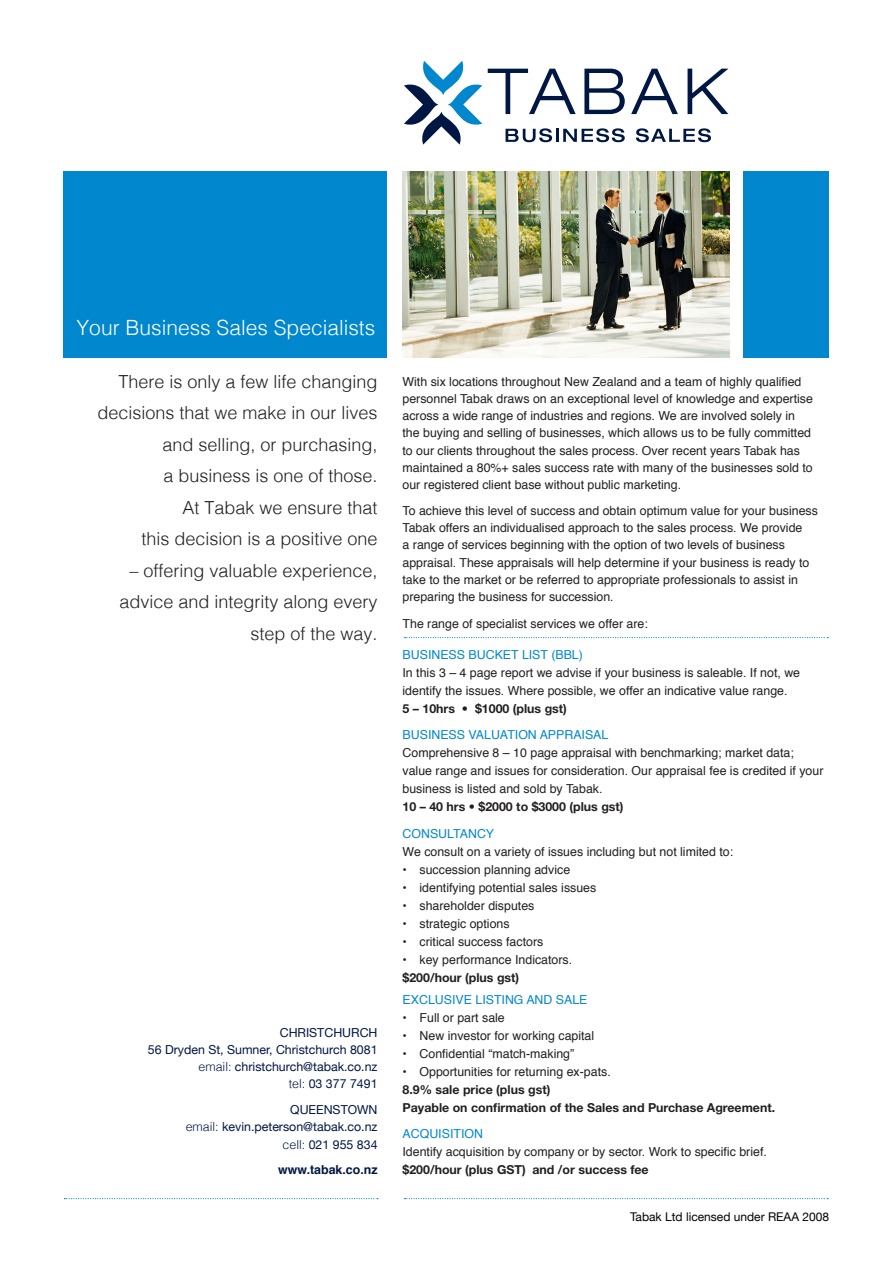
<style>
.page{position:relative;width:893px;height:1263px;background:#fff}
.page>*{position:absolute;margin:0;border:0;box-sizing:border-box;transform-origin:0 0}
.t1{font:300 21px "Helvetica";color:#fff}
.t2{font:300 18px/31.5px "Helvetica";color:#231f20;text-align:right}
.t3{font:12.3px/17.2px "Helvetica";color:#231f20}
.t4{font:12.3px/17.2px "Helvetica Neue";color:#001643;text-align:right}
.t5{font:700 12.3px/18px "Helvetica Neue LT Std";color:#231f20}
.t6{font:12.3px "Helvetica";color:#0087cd}
.t7{font:700 12.3px "Helvetica";color:#001643}
.t8{font:12px "Helvetica Neue";color:#000}
.s1{font-family:"Helvetica";font-weight:300}
.s2{font-family:"Helvetica Neue LT Std";font-weight:700}
.s3{font-family:"Helvetica";font-weight:400}
</style>
<div class="page">
<div style="left:64px;top:171px;width:323px;height:186px;background:#0087cd"></div>
<img style="left:403px;top:171px;width:327px;height:186px">
<div style="left:743px;top:171px;width:86px;height:186px;background:#0087cd"></div>
<svg style="left:404px;top:637px;width:424px;height:1px"></svg>
<svg style="left:404px;top:1198px;width:424px;height:1px"></svg>
<svg style="left:64px;top:1198px;width:314px;height:1px"></svg>
<svg style="left:506px;top:128px;width:119px;height:14px"></svg>
<svg style="left:636px;top:128px;width:75px;height:14px"></svg>
<svg style="left:488px;top:69px;width:88px;height:45px"></svg>
<svg style="left:584px;top:69px;width:41px;height:45px"></svg>
<svg style="left:688px;top:69px;width:40px;height:45px"></svg>
<svg style="left:631px;top:69px;width:47px;height:45px"></svg>
<svg style="left:404px;top:61px;width:78px;height:84px"></svg>
<p class="t1" style="left:76px;top:309px;width:300px">Your Business Sales Specialists</p>
<p class="t2" style="left:97px;top:364px;width:282px">There is only a few life changing decisions that we make in our lives and selling, or purchasing,<br>a business is one of those.<br>At Tabak we ensure that<br>this decision is a positive one</p>
<p class="t2" style="left:119px;top:553px;width:260px">– offering valuable experience, advice and integrity along every step of the way.</p>
<p class="t4" style="left:148px;top:1024px;width:231px">CHRISTCHURCH<br>56 Dryden St, Sumner, Christchurch 8081 <span class="s1">email:</span> christchurch@tabak.co.nz<br><span class="s1">tel:</span> 03 377 7491</p>
<p class="t4" style="left:186px;top:1102px;width:193px">QUEENSTOWN<br><span class="s1">email:</span> kevin.peterson@tabak.co.nz <span class="s1">cell:</span> 021 955 834</p>
<p class="t7" style="left:278px;top:1160px;width:101px">www.tabak.co.nz</p>
<p class="t3" style="left:403px;top:373px;width:412px">With six locations throughout New Zealand and a team of highly qualified personnel Tabak draws on an exceptional level of knowledge and expertise across a wide range of industries and regions. We are involved solely in the buying and selling of businesses, which allows us to be fully committed to our clients throughout the sales process. Over recent years Tabak has maintained a 80%+ sales success rate with many of the businesses sold to our registered client base without public marketing.</p>
<p class="t3" style="left:403px;top:502px;width:417px">To achieve this level of success and obtain optimum value for your business Tabak offers an individualised approach to the sales process. We provide<br>a range of services beginning with the option of two levels of business appraisal. These appraisals will help determine if your business is ready to take to the market or be referred to appropriate professionals to assist in preparing the business for succession.</p>
<p class="t3" style="left:403px;top:615px;width:247px">The range of specialist services we offer are:</p>
<p class="t6" style="left:403px;top:645px;width:182px">BUSINESS BUCKET LIST (BBL)</p>
<p class="t3" style="left:403px;top:663px;width:399px;line-height:18px">In this 3 – 4 page report we advise if your business is saleable. If not, we identify the issues. Where possible, we offer an indicative value range.<br><span class="s2">5 – 10hrs • $1000 (plus gst)</span></p>
<p class="t6" style="left:403px;top:725px;width:207px">BUSINESS VALUATION APPRAISAL</p>
<p class="t3" style="left:403px;top:744px;width:422px;line-height:18px">Comprehensive 8 – 10 page appraisal with benchmarking; market data; value range and issues for consideration. Our appraisal fee is credited if your business is listed and sold by Tabak.<br><span class="s2">10 – 40 hrs • $2000 to $3000 (plus gst)</span></p>
<p class="t6" style="left:403px;top:824px;width:93px">CONSULTANCY</p>
<p class="t3" style="left:403px;top:843px;width:332px">We consult on a variety of issues including but not limited to:</p>
<p class="t3" style="left:403px;top:861px;width:169px">• succession planning advice</p>
<p class="t3" style="left:403px;top:879px;width:195px">• identifying potential sales issues</p>
<p class="t3" style="left:403px;top:897px;width:133px">• shareholder disputes</p>
<p class="t3" style="left:403px;top:915px;width:109px">• strategic options</p>
<p class="t3" style="left:403px;top:933px;width:142px">• critical success factors</p>
<p class="t3" style="left:403px;top:950px;width:171px;line-height:18px">• key performance Indicators. <span class="s2">$200/hour (plus gst)</span></p>
<p class="t6" style="left:403px;top:990px;width:187px">EXCLUSIVE LISTING AND SALE</p>
<p class="t3" style="left:403px;top:1009px;width:104px">• Full or part sale</p>
<p class="t3" style="left:403px;top:1027px;width:193px">• New investor for working capital</p>
<p class="t3" style="left:403px;top:1045px;width:173px">• Confidential “match-making”</p>
<p class="t5" style="left:403px;top:1062px;width:374px"><span class="s3">• Opportunities for returning ex-pats.<br></span>8.9% sale price (plus gst)<br>Payable on confirmation of the Sales and Purchase Agreement.</p>
<p class="t6" style="left:403px;top:1124px;width:82px">ACQUISITION</p>
<p class="t3" style="left:403px;top:1143px;width:366px;line-height:18px">Identify acquisition by company or by sector. Work to specific brief. <span class="s2">$200/hour (plus GST) and /or success fee</span></p>
<p class="t8" style="left:630px;top:1208px;width:201px">Tabak Ltd licensed under REAA 2008</p>
</div>
